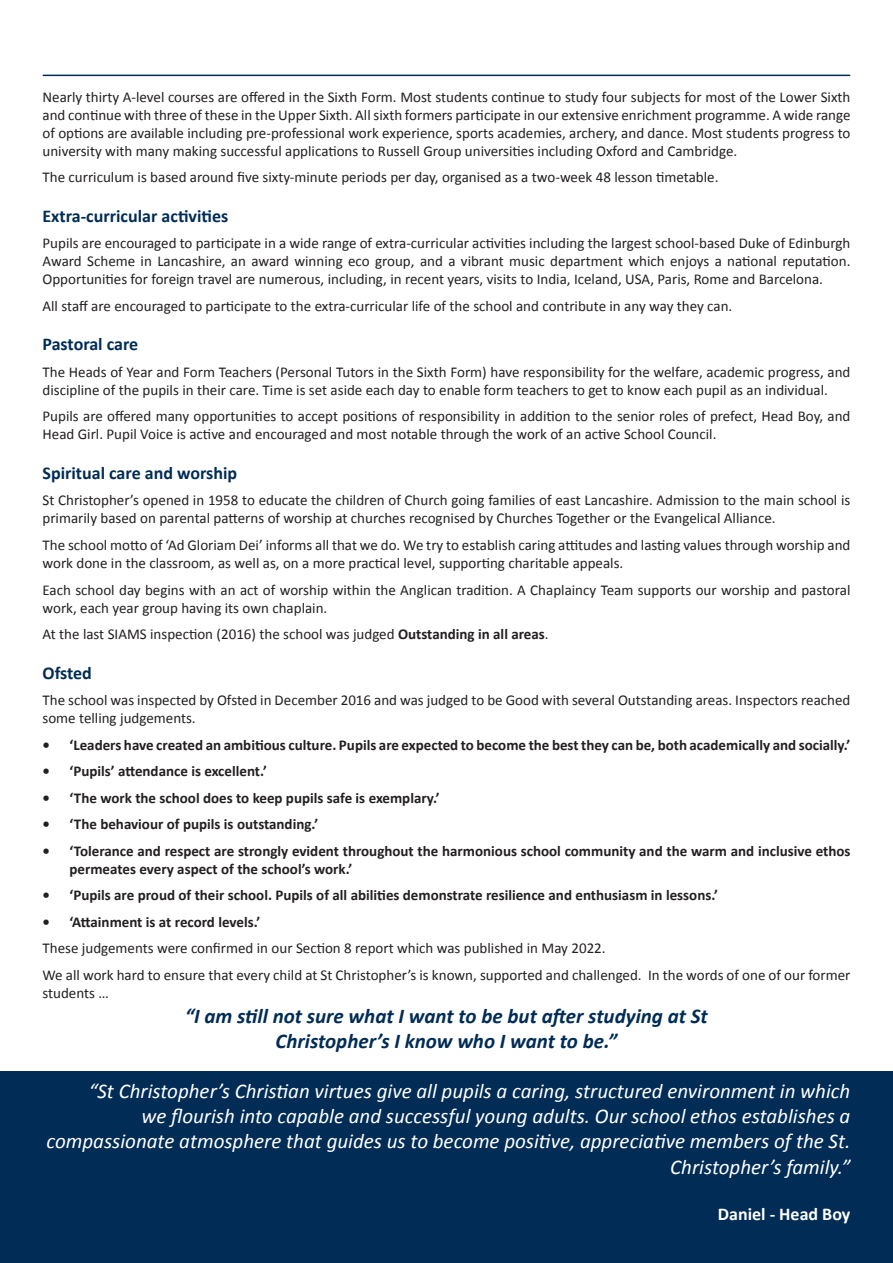
<style>
.page{position:relative;width:893px;height:1263px;background:#fff}
.page>*{position:absolute;margin:0;border:0;box-sizing:border-box;transform-origin:0 0}
.t1{font:italic 21px/25.2px "Calibri";color:#fff;text-align:right}
.t2{font:italic 700 21px/25.2px "Calibri";color:#002c55;text-align:center}
.t3{font:700 18px "Calibri";color:#002c55}
.t4{font:700 18px "Calibri";color:#fff}
.t5{font:15px/18px "Calibri";color:#231f20}
.t6{font:700 15px/18px "Calibri";color:#231f20}
.s1{font-weight:700}
</style>
<div class="page">
<hr style="left:43px;top:75px;width:807px;height:1px;background:#002c55">
<div style="left:0;top:1071px;width:893px;height:192px;background:#002c55"></div>
<p class="t5" style="left:43px;top:87px;width:809px;text-align:justify">Nearly thirty A-level courses are offered in the Sixth Form. Most students continue to study four subjects for most of the Lower Sixth and continue with three of these in the Upper Sixth. All sixth formers participate in our extensive enrichment programme. A wide range of options are available including pre-professional work experience, sports academies, archery, and dance. Most students progress to university with many making successful applications to Russell Group universities including Oxford and Cambridge.</p>
<p class="t5" style="left:43px;top:168px;width:677px">The curriculum is based around five sixty-minute periods per day, organised as a two-week 48 lesson timetable.</p>
<p class="t3" style="left:43px;top:203px;width:187px">Extra-curricular activities</p>
<p class="t5" style="left:43px;top:234px;width:809px;text-align:justify">Pupils are encouraged to participate in a wide range of extra-curricular activities including the largest school-based Duke of Edinburgh Award Scheme in Lancashire, an award winning eco group, and a vibrant music department which enjoys a national reputation.<br>Opportunities for foreign travel are numerous, including, in recent years, visits to India, Iceland, USA, Paris, Rome and Barcelona.</p>
<p class="t5" style="left:43px;top:296px;width:691px">All staff are encouraged to participate to the extra-curricular life of the school and contribute in any way they can.</p>
<p class="t3" style="left:43px;top:332px;width:97px">Pastoral care</p>
<p class="t5" style="left:43px;top:362px;width:809px">The Heads of Year and Form Teachers (Personal Tutors in the Sixth Form) have responsibility for the welfare, academic progress, and discipline of the pupils in their care. Time is set aside each day to enable form teachers to get to know each pupil as an individual.</p>
<p class="t5" style="left:43px;top:407px;width:809px">Pupils are offered many opportunities to accept positions of responsibility in addition to the senior roles of prefect, Head Boy, and<br>Head Girl. Pupil Voice is active and encouraged and most notable through the work of an active School Council.</p>
<p class="t3" style="left:43px;top:460px;width:196px">Spiritual care and worship</p>
<p class="t5" style="left:43px;top:491px;width:809px">St Christopher’s opened in 1958 to educate the children of Church going families of east Lancashire. Admission to the main school is primarily based on parental patterns of worship at churches recognised by Churches Together or the Evangelical Alliance.</p>
<p class="t5" style="left:43px;top:536px;width:809px">The school motto of ‘Ad Gloriam Dei’ informs all that we do. We try to establish caring attitudes and lasting values through worship and work done in the classroom, as well as, on a more practical level, supporting charitable appeals.</p>
<p class="t5" style="left:43px;top:580px;width:809px">Each school day begins with an act of worship within the Anglican tradition. A Chaplaincy Team supports our worship and pastoral work, each year group having its own chaplain.</p>
<p class="t5" style="left:43px;top:625px;width:508px">At the last SIAMS inspection (2016) the school was judged <span class="s1">Outstanding in all areas</span>.</p>
<p class="t3" style="left:43px;top:660px;width:51px">Ofsted</p>
<p class="t5" style="left:43px;top:691px;width:809px">The school was inspected by Ofsted in December 2016 and was judged to be Good with several Outstanding areas. Inspectors reached some telling judgements.</p>
<p class="t6" style="left:43px;top:735px;width:809px">• ‘Leaders have created an ambitious culture. Pupils are expected to become the best they can be, both academically and socially.’</p>
<p class="t6" style="left:43px;top:762px;width:226px">• ‘Pupils’ attendance is excellent.’</p>
<p class="t6" style="left:43px;top:788px;width:399px">• ‘The work the school does to keep pupils safe is exemplary.’</p>
<p class="t6" style="left:43px;top:815px;width:277px">• ‘The behaviour of pupils is outstanding.’</p>
<p class="t6" style="left:70px;top:841px;width:782px;text-indent:-27px">• ‘Tolerance and respect are strongly evident throughout the harmonious school community and the warm and inclusive ethos permeates every aspect of the school’s work.’</p>
<p class="t6" style="left:43px;top:886px;width:677px">• ‘Pupils are proud of their school. Pupils of all abilities demonstrate resilience and enthusiasm in lessons.’</p>
<p class="t6" style="left:43px;top:912px;width:219px">• ‘Attainment is at record levels.’</p>
<p class="t5" style="left:43px;top:934px;width:809px;line-height:26.5px">These judgements were confirmed in our Section 8 report which was published in May 2022.<br>We all work hard to ensure that every child at St Christopher’s is known, supported and challenged. In the words of one of our former</p>
<p class="t5" style="left:43px;top:983px;width:68px">students …</p>
<h1 class="t2" style="left:185px;top:1002px;width:524px">“I am still not sure what I want to be but after studying at St<br>Christopher’s I know who I want to be.”</h1>
<p class="t1" style="left:47px;top:1077px;width:805px">“St Christopher’s Christian virtues give all pupils a caring, structured environment in which<br>we flourish into capable and successful young adults. Our school ethos establishes a compassionate atmosphere that guides us to become positive, appreciative members of the St.<br>Christopher’s family.”</p>
<p class="t4" style="left:718px;top:1202px;width:134px">Daniel - Head Boy</p>
</div>
